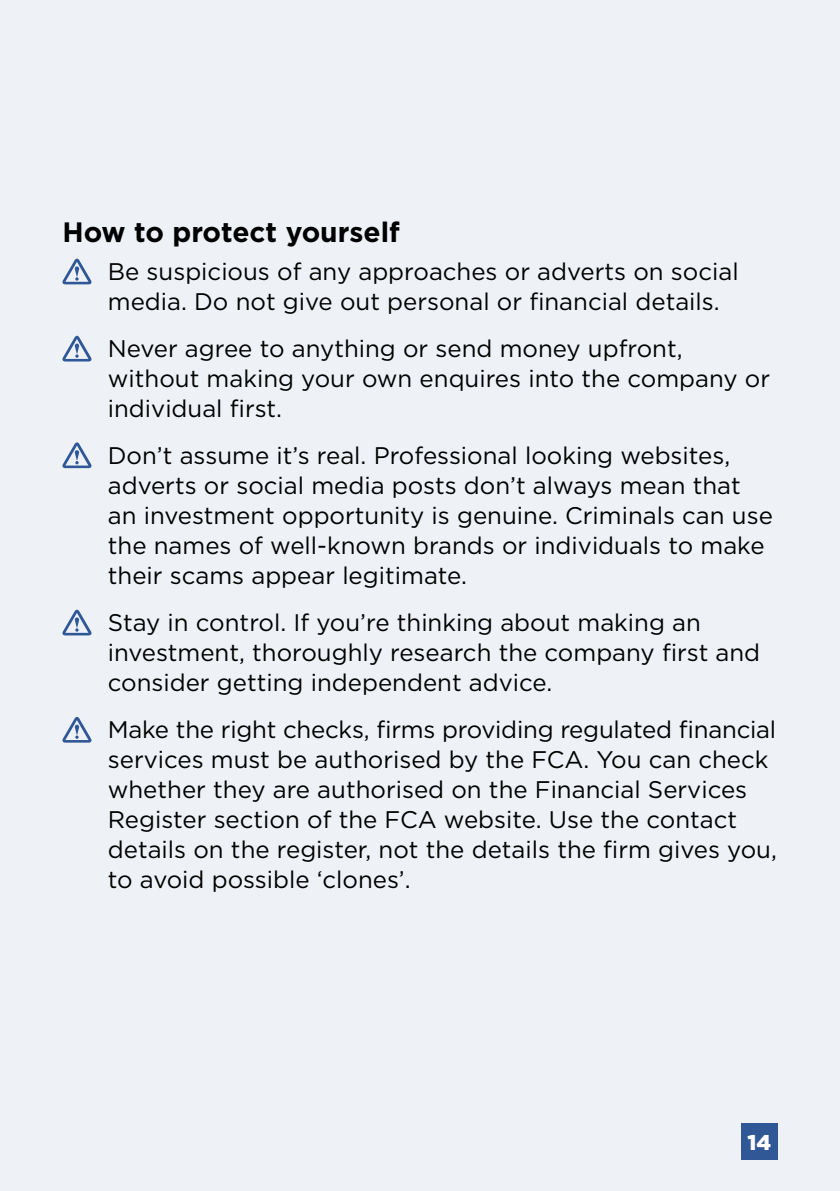
<style>
.page{position:relative;width:840px;height:1191px;background:#fff}
.page>*{position:absolute;margin:0;border:0;box-sizing:border-box;transform-origin:0 0}
.Sub-heading{font:700 28px "Gotham";color:#000}
.Text_Indented_How_to{font:24px/30px "Gotham";color:#000}
.t1{font:900 21.4px "Gotham";color:#fff}
</style>
<div class="page">
<div style="left:0;top:0;width:839px;height:1191px;background:#eef2f7"></div>
<svg style="left:62px;top:258px;width:30px;height:26px"></svg>
<svg style="left:62px;top:335px;width:30px;height:26px"></svg>
<svg style="left:62px;top:442px;width:30px;height:26px"></svg>
<svg style="left:62px;top:609px;width:30px;height:26px"></svg>
<svg style="left:62px;top:717px;width:30px;height:25px"></svg>
<div style="left:740px;top:1123px;width:37px;height:37px;background:#315896"></div>
<h2 class="Sub-heading" style="left:62px;top:215px;width:339px">How to protect yourself</h2>
<p class="Text_Indented_How_to" style="left:108px;top:256px;width:632px">Be suspicious of any approaches or adverts on social media. Do not give out personal or financial details.</p>
<p class="Text_Indented_How_to" style="left:108px;top:333px;width:663px">Never agree to anything or send money upfront, without making your own enquires into the company or individual first.</p>
<p class="Text_Indented_How_to" style="left:108px;top:440px;width:666px">Don’t assume it’s real. Professional looking websites, adverts or social media posts don’t always mean that an investment opportunity is genuine. Criminals can use the names of well-known brands or individuals to make their scams appear legitimate.</p>
<p class="Text_Indented_How_to" style="left:108px;top:607px;width:653px">Stay in control. If you’re thinking about making an investment, thoroughly research the company first and consider getting independent advice.</p>
<p class="Text_Indented_How_to" style="left:108px;top:714px;width:670px">Make the right checks, firms providing regulated financial services must be authorised by the FCA. You can check whether they are authorised on the Financial Services Register section of the FCA website. Use the contact details on the register, not the details the firm gives you, to avoid possible ‘clones’.</p>
<p class="t1" style="left:747px;top:1127px;width:25px">14</p>
</div>
